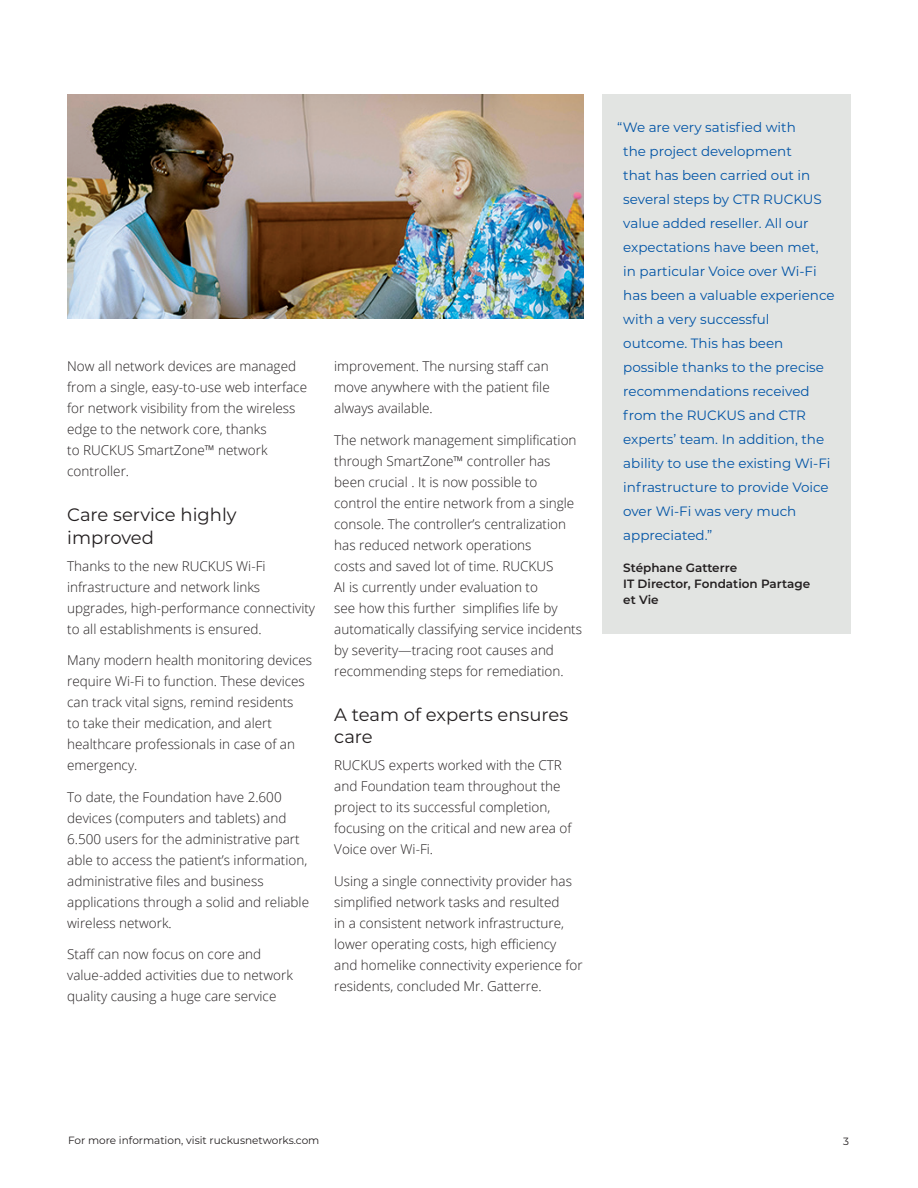
<style>
.page{position:relative;width:918px;height:1188px;background:#fff}
.page>*{position:absolute;margin:0;border:0;box-sizing:border-box;transform-origin:0 0}
.RUCK_Subhead_12_pt_black{font:18px/22.5px "Montserrat";color:#231f20}
.RUCK_Body_text_9pt{font:300 13.5px/21px "Open Sans";color:#231f20}
.RUCK_Quote_text-Unboxed_Blue{font:13.5px/24px "Montserrat";color:#0154a6}
.RUCK_Quote_Attribute{font:600 12px/15.8px "Montserrat";color:#231f20}
.t1{font:10.5px "Montserrat";color:#231f20}
</style>
<div class="page">
<img style="left:68px;top:94px;width:515px;height:224px">
<div style="left:602px;top:94px;width:248px;height:540px;background:#e2e4e2"></div>
<p class="RUCK_Body_text_9pt" style="left:67px;top:355px;width:241px">Now all network devices are managed from a single, easy-to-use web interface for network visibility from the wireless edge to the network core, thanks<br>to RUCKUS SmartZone™ network controller.</p>
<p class="RUCK_Subhead_12_pt_black" style="left:67px;top:503px;width:171px">Care service highly improved</p>
<p class="RUCK_Body_text_9pt" style="left:67px;top:555px;width:249px">Thanks to the new RUCKUS Wi-Fi infrastructure and network links upgrades, high-performance connectivity to all establishments is ensured.</p>
<p class="RUCK_Body_text_9pt" style="left:67px;top:649px;width:246px">Many modern health monitoring devices require Wi-Fi to function. These devices can track vital signs, remind residents<br>to take their medication, and alert healthcare professionals in case of an emergency.</p>
<p class="RUCK_Body_text_9pt" style="left:67px;top:786px;width:243px">To date, the Foundation have 2.600 devices (computers and tablets) and 6.500 users for the administrative part able to access the patient’s information, administrative files and business applications through a solid and reliable wireless network.</p>
<p class="RUCK_Body_text_9pt" style="left:67px;top:943px;width:227px">Staff can now focus on core and value-added activities due to network quality causing a huge care service</p>
<p class="RUCK_Body_text_9pt" style="left:334px;top:355px;width:217px;text-align:justify">improvement. The nursing staff can move anywhere with the patient file always available.</p>
<p class="RUCK_Body_text_9pt" style="left:334px;top:429px;width:249px">The network management simplification through SmartZone™ controller has been crucial . It is now possible to control the entire network from a single console. The controller’s centralization has reduced network operations<br>costs and saved lot of time. RUCKUS<br>AI is currently under evaluation to<br>see how this further simplifies life by automatically classifying service incidents by severity—tracing root causes and recommending steps for remediation.</p>
<p class="RUCK_Subhead_12_pt_black" style="left:334px;top:702px;width:235px">A team of experts ensures care</p>
<p class="RUCK_Body_text_9pt" style="left:334px;top:754px;width:239px">RUCKUS experts worked with the CTR and Foundation team throughout the project to its successful completion, focusing on the critical and new area of Voice over Wi-Fi.</p>
<p class="RUCK_Body_text_9pt" style="left:334px;top:870px;width:250px">Using a single connectivity provider has simplified network tasks and resulted<br>in a consistent network infrastructure, lower operating costs, high efficiency and homelike connectivity experience for residents, concluded Mr. Gatterre.</p>
<p class="RUCK_Quote_text-Unboxed_Blue" style="left:623px;top:115px;width:213px;text-indent:-6px">“We are very satisfied with<br>the project development<br>that has been carried out in several steps by CTR RUCKUS value added reseller. All our expectations have been met, in particular Voice over Wi-Fi has been a valuable experience with a very successful outcome. This has been possible thanks to the precise recommendations received from the RUCKUS and CTR experts’ team. In addition, the ability to use the existing Wi-Fi infrastructure to provide Voice over Wi-Fi was very much appreciated.”</p>
<p class="RUCK_Quote_Attribute" style="left:623px;top:560px;width:189px">Stéphane Gatterre<br>IT Director, Fondation Partage et Vie</p>
<p class="t1" style="left:68px;top:1133px;width:253px">For more information, visit ruckusnetworks.com</p>
<p class="t1" style="left:843px;top:1134px;width:7px">3</p>
</div>
